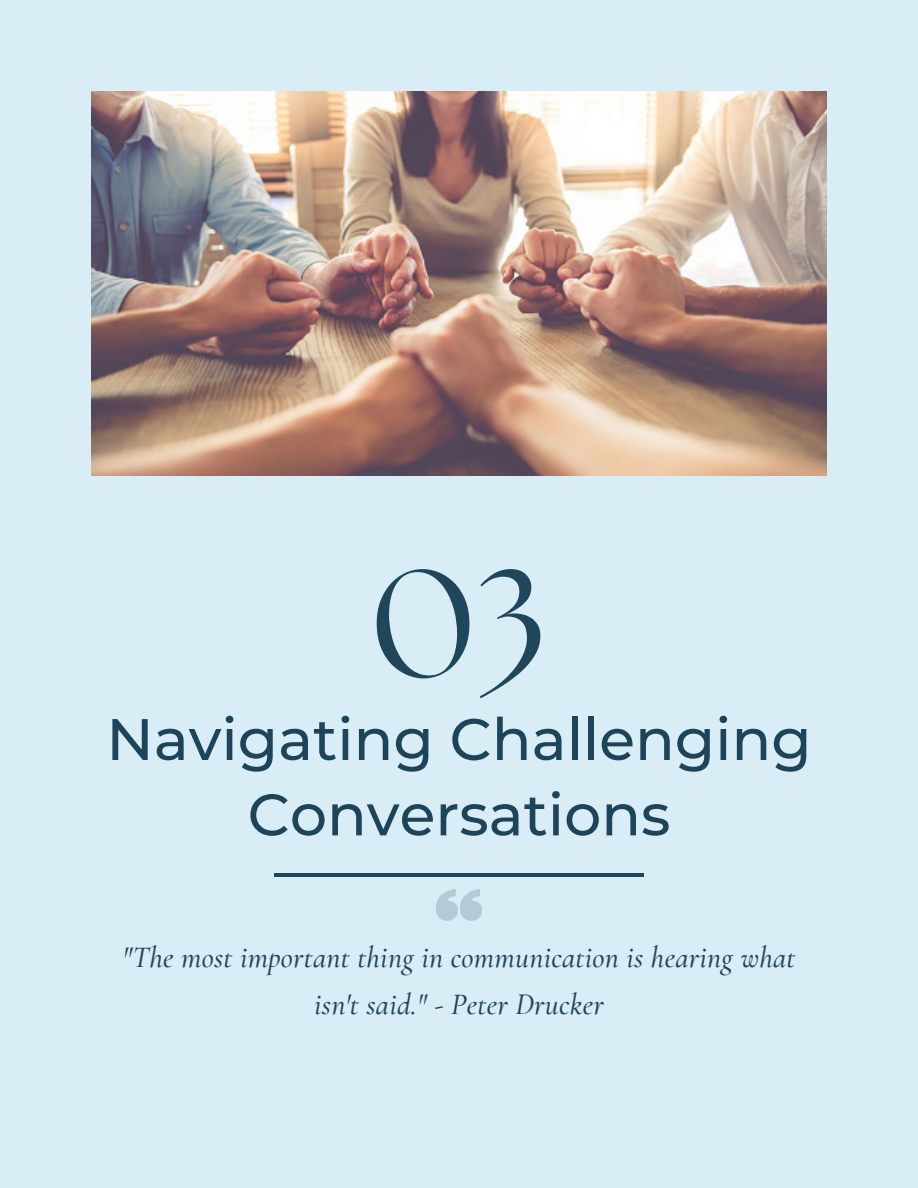
<style>
.page{position:relative;width:918px;height:1188px;background:#d9edf7}
.page>*{position:absolute;margin:0;border:0;box-sizing:border-box;transform-origin:0 0}
.t1{font:152.55px "The Seasons";color:#20465b}
.t2{font:500 58.5px/75.3px "Montserrat";color:#1e445a;text-align:center}
.t3{font:italic 500 30px/47.2px "Cormorant Garamond";letter-spacing:.01em;color:#20465b;text-align:center}
</style>
<div class="page">
<img style="left:92px;top:92px;width:734px;height:383px">
<hr style="left:274px;top:873px;width:370px;height:4px;background:#20465b">
<svg style="left:436px;top:889px;width:46px;height:32px"></svg>
<p class="t1" style="left:371px;top:555px;width:177px">03</p>
<h1 class="t2" style="left:106px;top:701px;width:707px">Navigating Challenging<br>Conversations</h1>
<p class="t3" style="left:122px;top:934px;width:675px">"The most important thing in communication is hearing what isn't said." - Peter Drucker</p>
</div>
